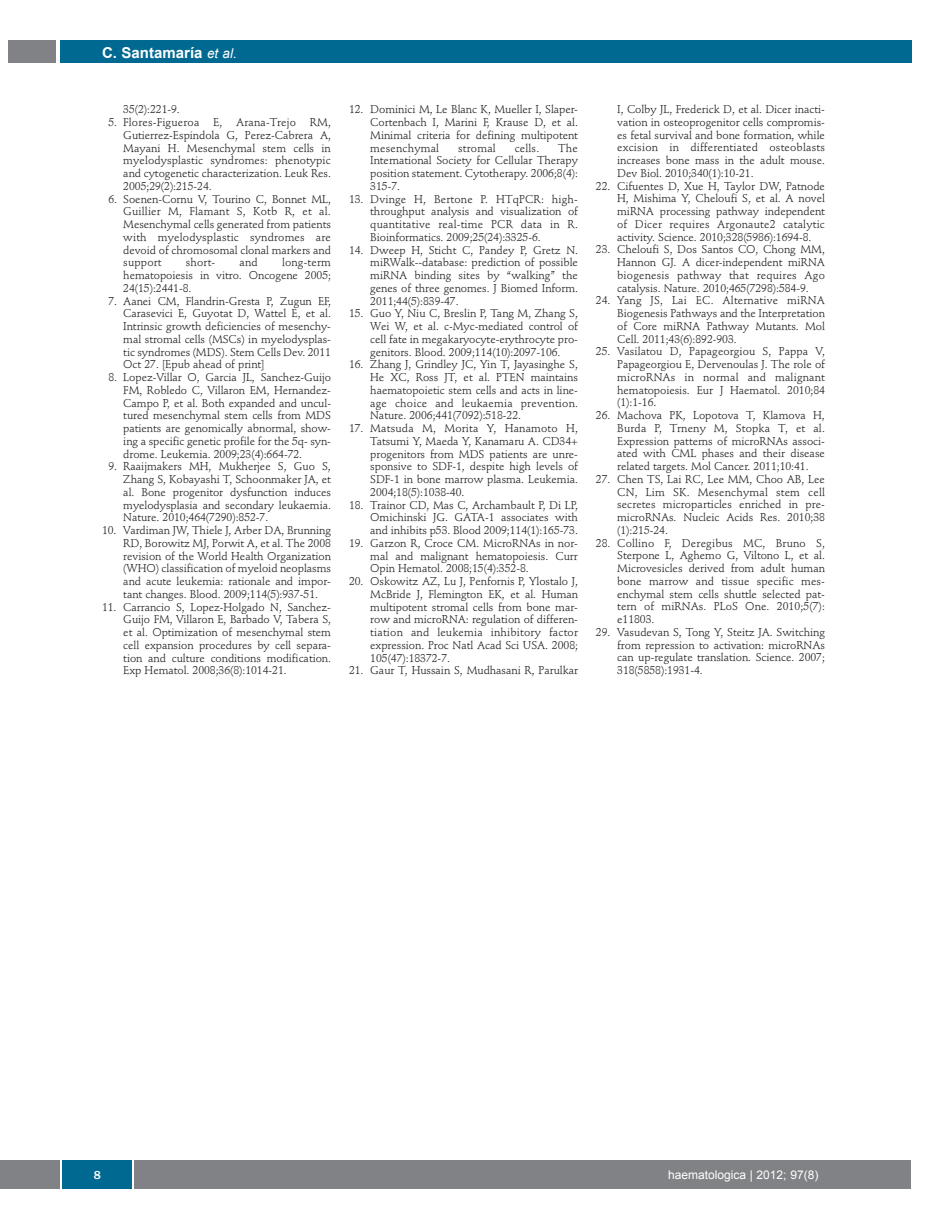
<style>
.page{position:relative;width:927px;height:1225px;background:#fff}
.page>*{position:absolute;margin:0;border:0;box-sizing:border-box;transform-origin:0 0}
.t1{font:700 15px "Arial";color:#fff}
.t2{font:12px "Arial";color:#fff}
.t3{font:500 12px "Franklin Gothic";color:#fff}
.t4{font:11.25px/12.8px "Stempel Schneidler";letter-spacing:-.005em;color:#231f20;text-align:justify}
.t5{font:11.25px "Stempel Schneidler";letter-spacing:.015em;color:#231f20}
.s1{font-weight:400;font-style:italic;font-size:13.5px}
</style>
<div class="page">
<div style="left:60px;top:40px;width:852px;height:22px;background:#006991"></div>
<div style="left:9px;top:40px;width:47px;height:22px;background:#808285"></div>
<div style="left:0;top:1160px;width:911px;height:28px;background:#808285"></div>
<div style="left:62px;top:1160px;width:71px;height:28px;background:#006991"></div>
<hr style="left:60px;top:1160px;width:2px;height:28px;background:#fff">
<svg style="left:133px;top:1160px;width:1px;height:28px"></svg>
<h1 class="t1" style="left:102px;top:44px;width:136px">C. Santamaría <span class="s1">et al.</span></h1>
<p class="t4" style="left:123px;top:104px;width:58px">35(2):221-9.</p>
<p class="t4" style="left:123px;top:117px;width:209px;text-indent:-15px">5. Flores-Figueroa E, Arana-Trejo RM, Gutierrez-Espindola G, Perez-Cabrera A, Mayani H. Mesenchymal stem cells in myelodysplastic syndromes: phenotypic and cytogenetic characterization. Leuk Res.<br>2005;29(2):215-24.</p>
<p class="t4" style="left:123px;top:194px;width:209px;text-indent:-15px">6. Soenen-Cornu V, Tourino C, Bonnet ML, Guillier M, Flamant S, Kotb R, et al.<br>Mesenchymal cells generated from patients with myelodysplastic syndromes are devoid of chromosomal clonal markers and support</p>
<p class="t4" style="left:123px;top:257px;width:209px;text-indent:159px">long-term hematopoiesis in vitro. Oncogene 2005; 24(15):2441-8.</p>
<p class="t4" style="left:123px;top:295px;width:209px;text-indent:-15px">7. Aanei CM, Flandrin-Gresta P, Zugun EF, Carasevici E, Guyotat D, Wattel E, et al.<br>Intrinsic growth deficiencies of mesenchy&shy;mal stromal cells (MSCs) in myelodysplas&shy;tic syndromes (MDS). Stem Cells Dev. 2011<br>Oct 27. [Epub ahead of print]</p>
<p class="t4" style="left:123px;top:372px;width:209px;text-indent:-15px">8. Lopez-Villar O, Garcia JL, Sanchez-Guijo FM, Robledo C, Villaron EM, Hernandez-Campo P, et al. Both expanded and uncul&shy;tured mesenchymal stem cells from MDS patients are genomically abnormal, show&shy;ing a specific genetic profile for the 5q- syn&shy;drome. Leukemia. 2009;23(4):664-72.</p>
<p class="t4" style="left:123px;top:461px;width:209px;text-indent:-15px">9. Raaijmakers MH, Mukherjee S, Guo S, Zhang S, Kobayashi T, Schoonmaker JA, et al. Bone progenitor dysfunction induces myelodysplasia and secondary leukaemia.<br>Nature. 2010;464(7290):852-7.</p>
<p class="t4" style="left:123px;top:525px;width:209px;text-indent:-21px">10. Vardiman JW, Thiele J, Arber DA, Brunning RD, Borowitz MJ, Porwit A, et al. The 2008 revision of the World Health Organization (WHO) classification of myeloid neoplasms and acute leukemia: rationale and impor&shy;tant changes. Blood. 2009;114(5):937-51.</p>
<p class="t4" style="left:123px;top:601px;width:209px;text-indent:-21px">11. Carrancio S, Lopez-Holgado N, Sanchez-Guijo FM, Villaron E, Barbado V, Tabera S, et al. Optimization of mesenchymal stem cell expansion procedures by cell separa&shy;tion and culture conditions modification.<br>Exp Hematol. 2008;36(8):1014-21.</p>
<p class="t4" style="left:186px;top:257px;width:31px">short-</p>
<p class="t4" style="left:240px;top:257px;width:20px">and</p>
<p class="t4" style="left:370px;top:104px;width:209px;text-indent:-21px">12. Dominici M, Le Blanc K, Mueller I, Slaper-Cortenbach I, Marini F, Krause D, et al.<br>Minimal criteria for defining multipotent mesenchymal</p>
<p class="t4" style="left:370px;top:142px;width:209px;text-indent:188px">The International Society for Cellular Therapy position statement. Cytotherapy. 2006;8(4):<br>315-7.</p>
<p class="t4" style="left:370px;top:193px;width:209px;text-indent:-21px">13. Dvinge H, Bertone P. HTqPCR: high&shy;throughput analysis and visualization of quantitative real-time PCR data in R.<br>Bioinformatics. 2009;25(24):3325-6.</p>
<p class="t4" style="left:370px;top:244px;width:209px;text-indent:-21px">14. Dweep H, Sticht C, Pandey P, Gretz N. miRWalk--database: prediction of possible miRNA binding sites by “walking” the genes of three genomes. J Biomed Inform.<br>2011;44(5):839-47.</p>
<p class="t4" style="left:370px;top:308px;width:209px;text-indent:-21px">15. Guo Y, Niu C, Breslin P, Tang M, Zhang S, Wei W, et al. c-Myc-mediated control of cell fate in megakaryocyte-erythrocyte pro&shy;genitors. Blood. 2009;114(10):2097-106.</p>
<p class="t4" style="left:370px;top:359px;width:209px;text-indent:-21px">16. Zhang J, Grindley JC, Yin T, Jayasinghe S, He XC, Ross JT, et al. PTEN maintains haematopoietic stem cells and acts in line&shy;age choice and leukaemia prevention.<br>Nature. 2006;441(7092):518-22.</p>
<p class="t4" style="left:370px;top:423px;width:209px;text-indent:-21px">17. Matsuda M, Morita Y, Hanamoto H, Tatsumi Y, Maeda Y, Kanamaru A. CD34+ progenitors from MDS patients are unre&shy;sponsive to SDF-1, despite high levels of SDF-1 in bone marrow plasma. Leukemia.<br>2004;18(5):1038-40.</p>
<p class="t4" style="left:370px;top:499px;width:209px;text-indent:-21px">18. Trainor CD, Mas C, Archambault P, Di LP, Omichinski JG. GATA-1 associates with and inhibits p53. Blood 2009;114(1):165-73.</p>
<p class="t4" style="left:370px;top:537px;width:209px;text-indent:-21px">19. Garzon R, Croce CM. MicroRNAs in nor&shy;mal and malignant hematopoiesis. Curr Opin Hematol. 2008;15(4):352-8.</p>
<p class="t4" style="left:370px;top:576px;width:209px;text-indent:-21px">20. Oskowitz AZ, Lu J, Penfornis P, Ylostalo J, McBride J, Flemington EK, et al. Human multipotent stromal cells from bone mar&shy;row and microRNA: regulation of differen&shy;tiation and leukemia inhibitory factor expression. Proc Natl Acad Sci USA. 2008; 105(47):18372-7.</p>
<p class="t4" style="left:349px;top:665px;width:231px">21. Gaur T, Hussain S, Mudhasani R, Parulkar</p>
<p class="t5" style="left:458px;top:143px;width:39px">stromal</p>
<p class="t4" style="left:515px;top:142px;width:26px">cells.</p>
<p class="t4" style="left:617px;top:104px;width:209px">I, Colby JL, Frederick D, et al. Dicer inacti&shy;vation in osteoprogenitor cells compromis&shy;es fetal survival and bone formation, while excision in differentiated osteoblasts increases bone mass in the adult mouse.<br>Dev Biol. 2010;340(1):10-21.</p>
<p class="t4" style="left:617px;top:180px;width:209px;text-indent:-21px">22. Cifuentes D, Xue H, Taylor DW, Patnode H, Mishima Y, Cheloufi S, et al. A novel miRNA processing pathway independent of Dicer requires Argonaute2 catalytic activity. Science. 2010;328(5986):1694-8.</p>
<p class="t4" style="left:617px;top:244px;width:209px;text-indent:-21px">23. Cheloufi S, Dos Santos CO, Chong MM, Hannon GJ. A dicer-independent miRNA biogenesis pathway that requires Ago catalysis. Nature. 2010;465(7298):584-9.</p>
<p class="t4" style="left:617px;top:295px;width:209px;text-indent:-21px">24. Yang JS, Lai EC. Alternative miRNA Biogenesis Pathways and the Interpretation of Core miRNA Pathway Mutants. Mol Cell. 2011;43(6):892-903.</p>
<p class="t4" style="left:617px;top:346px;width:209px;text-indent:-21px">25. Vasilatou D, Papageorgiou S, Pappa V, Papageorgiou E, Dervenoulas J. The role of microRNAs in normal and malignant hematopoiesis. Eur J Haematol. 2010;84 (1):1-16.</p>
<p class="t4" style="left:617px;top:410px;width:209px;text-indent:-21px">26. Machova PK, Lopotova T, Klamova H, Burda P, Trneny M, Stopka T, et al.<br>Expression patterns of microRNAs associ&shy;ated with CML phases and their disease related targets. Mol Cancer. 2011;10:41.</p>
<p class="t4" style="left:617px;top:474px;width:209px;text-indent:-21px">27. Chen TS, Lai RC, Lee MM, Choo AB, Lee CN, Lim SK. Mesenchymal stem cell secretes microparticles enriched in pre&shy;microRNAs. Nucleic Acids Res. 2010;38 (1):215-24.</p>
<p class="t4" style="left:617px;top:537px;width:209px;text-indent:-21px">28. Collino F, Deregibus MC, Bruno S, Sterpone L, Aghemo G, Viltono L, et al.<br>Microvesicles derived from adult human bone marrow and tissue specific mes&shy;enchymal stem cells shuttle selected pat&shy;tern of miRNAs. PLoS One. 2010;5(7): e11803.</p>
<p class="t4" style="left:617px;top:627px;width:209px;text-indent:-21px">29. Vasudevan S, Tong Y, Steitz JA. Switching from repression to activation: microRNAs can up-regulate translation. Science. 2007; 318(5858):1931-4.</p>
<p class="t3" style="left:94px;top:1171px;width:9px">8</p>
<p class="t2" style="left:668px;top:1168px;width:152px">haematologica | 2012; 97(8)</p>
</div>
